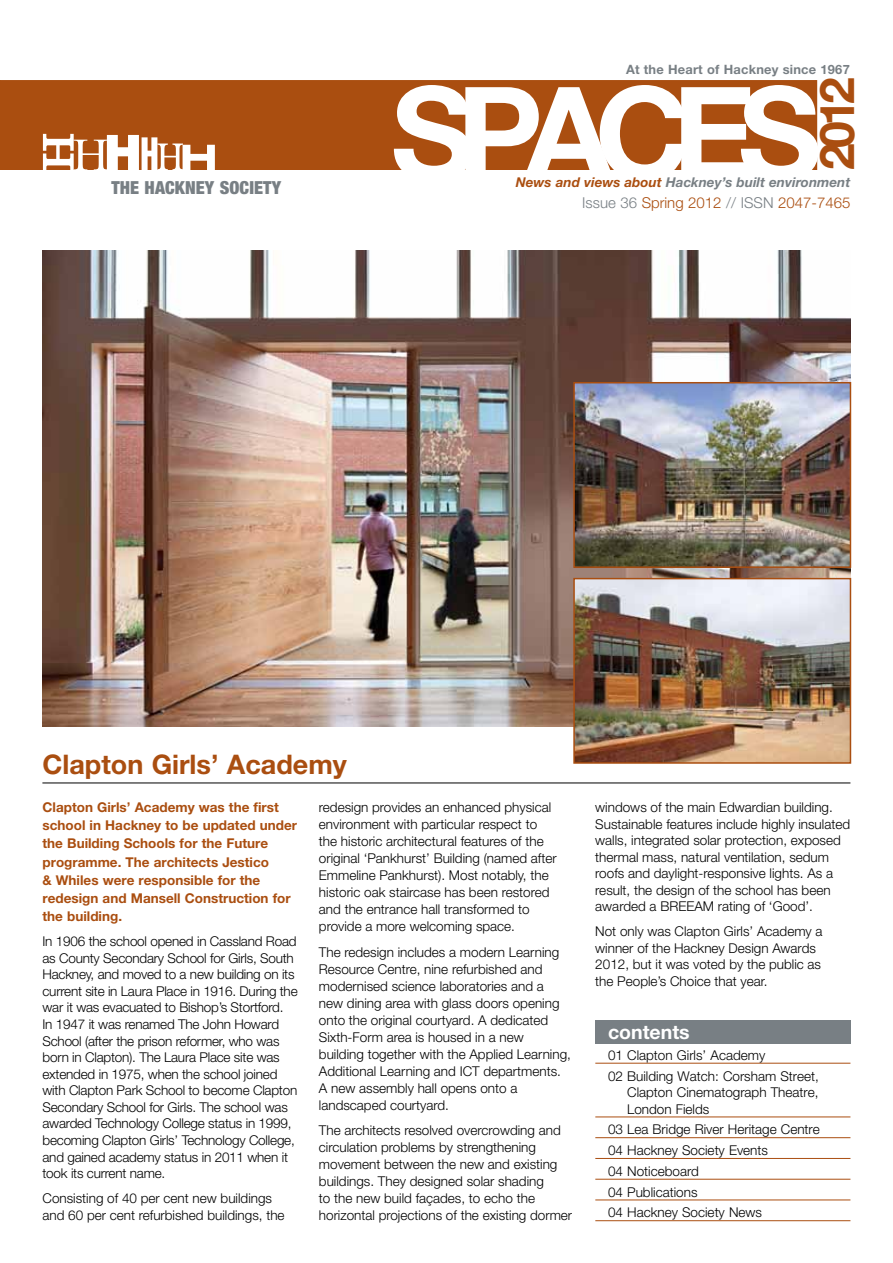
<style>
.page{position:relative;width:893px;height:1263px;background:#fff}
.page>*{position:absolute;margin:0;border:0;box-sizing:border-box;transform-origin:0 0}
.t1{font:700 129px "Helvetica Neue LT";letter-spacing:-.14em;color:#fff}
.t2{font:700 48px "Helvetica Neue LT";color:#aa4e10}
.t3{font:700 27px "Helvetica Neue LT";color:#aa4e10}
.t4{font:700 19.5px "Helvetica Neue LT";color:#fff}
.t5{font:900 condensed 18px "Helvetica Neue LT";letter-spacing:.005em;color:#787f84}
.t6{font:300 15px "Helvetica Neue LT";color:#aa4e10}
.t7{font:300 13.5px/17px "Helvetica Neue LT";color:#000}
.t8{font:700 13.5px/18.1px "Helvetica Neue LT";color:#aa4e10}
.t9{font:italic 700 13.5px "Helvetica Neue LT";color:#787f84}
.t10{font:700 12.9px "Helvetica Neue LT";letter-spacing:.015em;color:#787f84}
.s1{color:#aa4e10}
.s2{color:#787f84}
</style>
<div class="page">
<img style="left:43px;top:250px;width:807px;height:477px">
<div style="left:0;top:81px;width:816px;height:88px;background:#aa4e10"></div>
<div style="left:0;top:80px;width:817px;height:90px;border:2px solid #aa4e10"></div>
<div style="left:595px;top:1020px;width:255px;height:23px;background:#787f84"></div>
<svg style="left:43px;top:134px;width:172px;height:36px"></svg>
<hr style="left:595px;top:1063px;width:255px;height:1px;background:#aa4e10">
<hr style="left:595px;top:1116px;width:255px;height:1px;background:#aa4e10">
<hr style="left:595px;top:1137px;width:255px;height:1px;background:#aa4e10">
<hr style="left:595px;top:1158px;width:255px;height:1px;background:#aa4e10">
<hr style="left:595px;top:1179px;width:255px;height:1px;background:#aa4e10">
<hr style="left:595px;top:1199px;width:255px;height:1px;background:#aa4e10">
<hr style="left:595px;top:1220px;width:255px;height:1px;background:#aa4e10">
<img style="left:576px;top:385px;width:272px;height:180px">
<div style="left:573px;top:382px;width:278px;height:186px;border:2px solid #aa4e10"></div>
<img style="left:576px;top:581px;width:272px;height:180px">
<div style="left:573px;top:578px;width:278px;height:186px;border:2px solid #aa4e10"></div>
<hr style="left:42px;top:782px;width:808px;height:1px;background:#000">
<h3 class="t5" style="left:111px;top:176px;width:171px">THE HACKNEY SOCIETY</h3>
<p class="t10" style="left:626px;top:61px;width:225px">At the Heart of Hackney since 1967</p>
<h1 class="t1" style="left:391px;top:54px;width:432px">SPACES</h1>
<h2 class="t2" style="left:807px;top:170px;width:94px;rotate:-90deg">2012</h2>
<p class="t9" style="left:516px;top:174px;width:336px"><span class="s1">News and views about</span> Hackney’s built environment</p>
<p class="t6" style="left:582px;top:193px;width:270px"><span class="s2">Issue 36</span> Spring 2012 <span class="s2">// ISSN</span> 2047-7465</p>
<h3 class="t3" style="left:42px;top:748px;width:306px">Clapton Girls’ Academy</h3>
<p class="t8" style="left:43px;top:798px;width:256px">Clapton Girls’ Academy was the first school in Hackney to be updated under the Building Schools for the Future programme. The architects Jestico<br>&amp; Whiles were responsible for the redesign and Mansell Construction for the building.</p>
<p class="t7" style="left:43px;top:932px;width:257px">In 1906 the school opened in Cassland Road as County Secondary School for Girls, South Hackney, and moved to a new building on its current site in Laura Place in 1916. During the war it was evacuated to Bishop’s Stortford.<br>In 1947 it was renamed The John Howard School (after the prison reformer, who was born in Clapton). The Laura Place site was extended in 1975, when the school joined with Clapton Park School to become Clapton Secondary School for Girls. The school was awarded Technology College status in 1999, becoming Clapton Girls’ Technology College, and gained academy status in 2011 when it took its current name.</p>
<p class="t7" style="left:43px;top:1190px;width:244px">Consisting of 40 per cent new buildings and 60 per cent refurbished buildings, the</p>
<p class="t7" style="left:319px;top:799px;width:239px">redesign provides an enhanced physical environment with particular respect to the historic architectural features of the original ‘Pankhurst’ Building (named after Emmeline Pankhurst). Most notably, the historic oak staircase has been restored and the entrance hall transformed to provide a more welcoming space.</p>
<p class="t7" style="left:319px;top:943px;width:254px">The redesign includes a modern Learning Resource Centre, nine refurbished and modernised science laboratories and a new dining area with glass doors opening onto the original courtyard. A dedicated Sixth-Form area is housed in a new building together with the Applied Learning, Additional Learning and ICT departments.<br>A new assembly hall opens onto a landscaped courtyard.</p>
<p class="t7" style="left:319px;top:1121px;width:255px">The architects resolved overcrowding and circulation problems by strengthening movement between the new and existing buildings. They designed solar shading<br>to the new build façades, to echo the horizontal projections of the existing dormer</p>
<p class="t7" style="left:595px;top:799px;width:256px;line-height:16.5px">windows of the main Edwardian building.<br>Sustainable features include highly insulated walls, integrated solar protection, exposed thermal mass, natural ventilation, sedum roofs and daylight-responsive lights. As a result, the design of the school has been awarded a BREEAM rating of ‘Good’.</p>
<p class="t7" style="left:595px;top:923px;width:229px;line-height:16.5px">Not only was Clapton Girls’ Academy a winner of the Hackney Design Awards 2012, but it was voted by the public as the People’s Choice that year.</p>
<h3 class="t4" style="left:608px;top:1020px;width:83px">contents</h3>
<p class="t7" style="left:608px;top:1044px;width:212px;line-height:20.7px">01 Clapton Girls’ Academy<br>02 Building Watch: Corsham Street,</p>
<p class="t7" style="left:627px;top:1084px;width:193px;line-height:16.5px">Clapton Cinematograph Theatre,<br>London Fields</p>
<p class="t7" style="left:608px;top:1119px;width:213px;line-height:20.7px">03 Lea Bridge River Heritage Centre<br>04 Hackney Society Events<br>04 Noticeboard<br>04 Publications<br>04 Hackney Society News</p>
</div>
